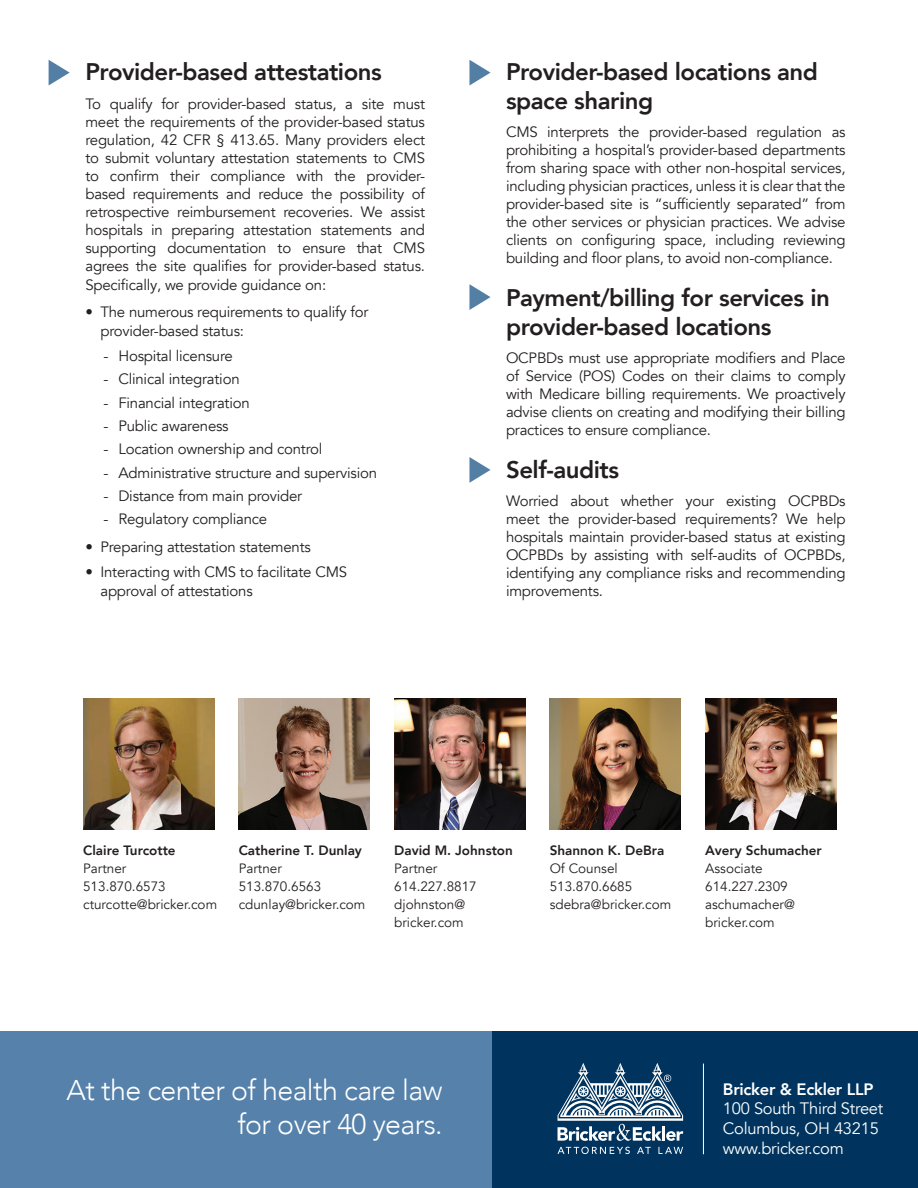
<style>
.page{position:relative;width:918px;height:1188px;background:#fff}
.page>*{position:absolute;margin:0;border:0;box-sizing:border-box;transform-origin:0 0}
.t1{font:300 28.5px/34.2px "Avenir LT Com";letter-spacing:-.02em;color:#fff;text-align:right}
.Subtitle{font:800 24px/28.8px "Avenir LT Com";letter-spacing:-.02em;color:#231f20}
.t2{font:16.5px "Avenir LT Com";letter-spacing:-.015em;color:#fff}
.t3{font:800 16.5px "Avenir LT Com";letter-spacing:-.015em;color:#fff}
.Text{font:15px/18px "Avenir LT Com";letter-spacing:-.015em;color:#231f20;text-align:justify}
.Bullets_2{font:15px "Avenir LT Com";letter-spacing:-.015em;color:#231f20}
.Bullets{font:15px/19.5px "Avenir LT Com";letter-spacing:-.015em;color:#231f20}
.contact{font:13.5px/18px "Avenir LT Com";color:#231f20}
.contact-2{font:800 13.5px "Avenir LT Com";color:#231f20}
.s1{font-weight:800}
</style>
<div class="page">
<img style="left:239px;top:699px;width:131px;height:131px">
<img style="left:705px;top:699px;width:131px;height:131px">
<img style="left:83px;top:699px;width:131px;height:131px">
<img style="left:550px;top:699px;width:131px;height:131px">
<img style="left:394px;top:699px;width:131px;height:131px">
<svg style="left:469px;top:60px;width:22px;height:25px"></svg>
<svg style="left:49px;top:60px;width:21px;height:25px"></svg>
<div style="left:0;top:1031px;width:918px;height:157px;background:#00345e"></div>
<div style="left:0;top:1031px;width:491px;height:157px;background:#5581aa"></div>
<svg style="left:558px;top:1147px;width:72px;height:7px"></svg>
<svg style="left:637px;top:1147px;width:14px;height:7px"></svg>
<svg style="left:658px;top:1147px;width:25px;height:7px"></svg>
<svg style="left:558px;top:1063px;width:125px;height:78px"></svg>
<hr style="left:703px;top:1064px;width:1px;height:90px;background:#fff">
<svg style="left:469px;top:284px;width:22px;height:26px"></svg>
<svg style="left:469px;top:457px;width:22px;height:26px"></svg>
<p class="Subtitle" style="left:85px;top:57px;width:298px">Provider-based attestations</p>
<p class="Text" style="left:85px;top:95px;width:341px">To qualify for provider-based status, a site must meet the requirements of the provider-based status regulation, 42 CFR § 413.65. Many providers elect to submit voluntary attestation statements to CMS to confirm their compliance with the provider&shy;based requirements and reduce the possibility of retrospective reimbursement recoveries. We assist hospitals in preparing attestation statements and supporting documentation to ensure that CMS agrees the site qualifies for provider-based status.</p>
<p class="Text" style="left:85px;top:276px;width:242px">Specifically, we provide guidance on:</p>
<p class="Bullets" style="left:100px;top:302px;width:269px;text-indent:-15px">• The numerous requirements to qualify for provider-based status:</p>
<p class="Bullets_2" style="left:103px;top:347px;width:131px">- Hospital licensure</p>
<p class="Bullets_2" style="left:103px;top:370px;width:138px">- Clinical integration</p>
<p class="Bullets_2" style="left:103px;top:394px;width:148px">- Financial integration</p>
<p class="Bullets_2" style="left:103px;top:417px;width:127px">- Public awareness</p>
<p class="Bullets_2" style="left:103px;top:440px;width:221px">- Location ownership and control</p>
<p class="Bullets_2" style="left:103px;top:463px;width:275px">- Administrative structure and supervision</p>
<p class="Bullets_2" style="left:103px;top:487px;width:200px">- Distance from main provider</p>
<p class="Bullets_2" style="left:103px;top:510px;width:165px">- Regulatory compliance</p>
<p class="Bullets" style="left:85px;top:537px;width:227px">• Preparing attestation statements</p>
<p class="Bullets" style="left:100px;top:562px;width:248px;text-indent:-15px">• Interacting with CMS to facilitate CMS approval of attestations</p>
<p class="Subtitle" style="left:506px;top:57px;width:313px">Provider-based locations and space sharing</p>
<p class="Text" style="left:506px;top:124px;width:341px">CMS interprets the provider-based regulation as prohibiting a hospital’s provider-based departments from sharing space with other non-hospital services, including physician practices, unless it is clear that the provider-based site is “sufficiently separated” from the other services or physician practices. We advise clients on configuring space, including reviewing building and floor plans, to avoid non-compliance.</p>
<p class="Subtitle" style="left:506px;top:283px;width:325px">Payment/billing for services in provider-based locations</p>
<p class="Text" style="left:506px;top:349px;width:341px">OCPBDs must use appropriate modifiers and Place of Service (POS) Codes on their claims to comply with Medicare billing requirements. We proactively advise clients on creating and modifying their billing practices to ensure compliance.</p>
<p class="Subtitle" style="left:506px;top:455px;width:115px">Self-audits</p>
<p class="Text" style="left:506px;top:493px;width:341px">Worried about whether your existing OCPBDs meet the provider-based requirements? We help hospitals maintain provider-based status at existing OCPBDs by assisting with self-audits of OCPBDs, identifying any compliance risks and recommending improvements.</p>
<p class="contact" style="left:83px;top:841px;width:94px"><span class="s1">Claire Turcotte<br></span>Partner<br>513.870.6573</p>
<p class="contact" style="left:83px;top:895px;width:136px">cturcotte@bricker.com</p>
<p class="contact" style="left:239px;top:841px;width:125px"><span class="s1">Catherine T. Dunlay<br></span>Partner<br>513.870.6563</p>
<p class="contact" style="left:239px;top:895px;width:128px">cdunlay@bricker.com</p>
<p class="contact" style="left:394px;top:841px;width:120px"><span class="s1">David M. Johnston<br></span>Partner<br>614.227.8817 djohnston@ bricker.com</p>
<p class="contact-2" style="left:550px;top:842px;width:116px">Shannon K. DeBra</p>
<p class="contact" style="left:550px;top:859px;width:84px">Of Counsel<br>513.870.6685</p>
<p class="contact" style="left:550px;top:895px;width:123px">sdebra@bricker.com</p>
<p class="contact" style="left:705px;top:841px;width:118px"><span class="s1">Avery Schumacher<br></span>Associate<br>614.227.2309</p>
<p class="contact" style="left:705px;top:895px;width:91px">aschumacher@ bricker.com</p>
<p class="t1" style="left:66px;top:1073px;width:378px">At the center of health care law for over 40 years.</p>
<p class="t3" style="left:723px;top:1079px;width:152px">Bricker &amp; Eckler LLP</p>
<p class="t2" style="left:723px;top:1099px;width:162px">100 South Third Street</p>
<p class="t2" style="left:723px;top:1119px;width:157px">Columbus, OH 43215</p>
<p class="t2" style="left:723px;top:1139px;width:122px">www.bricker.com</p>
</div>
